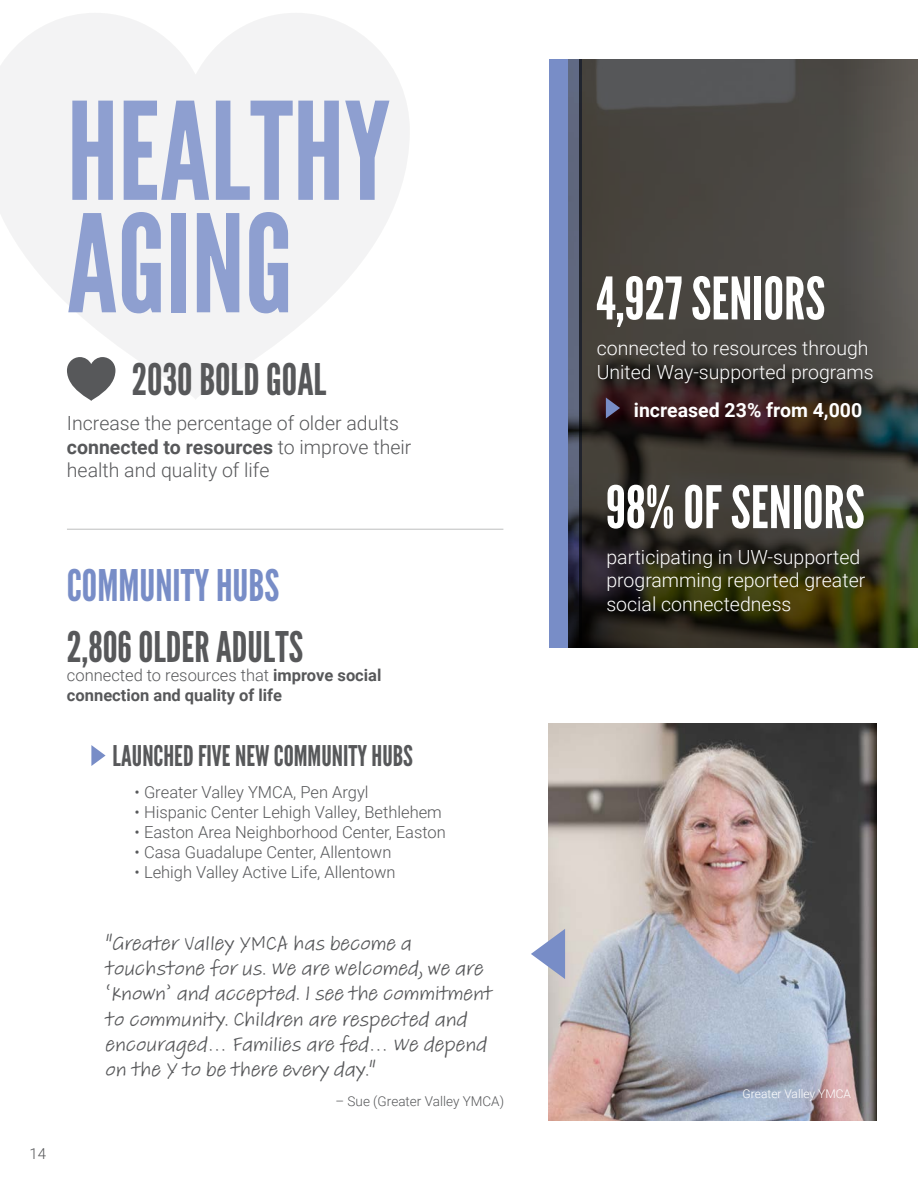
<style>
.page{position:relative;width:918px;height:1188px;background:#fff}
.page>*{position:absolute;margin:0;border:0;box-sizing:border-box;transform-origin:0 0}
.t1{font:135px/112.5px "League Gothic";color:#8e9fd0}
.t2{font:58.5px "League Gothic";color:#fff}
.t3{font:43.5px "League Gothic";color:#788dc7}
.t4{font:43.5px "League Gothic";color:#57585a}
.t5{font:42.15px "League Gothic";color:#57585a}
.t6{font:28.5px "League Gothic";color:#57585a}
.t7{font:21px/25.2px "Adobe Handwriting Tiffany";color:#57585a}
.t8{font:300 19.5px/23.4px "Roboto";color:#fff}
.t9{font:300 19.5px/23.4px "Roboto";color:#57585a}
.t10{font:700 19.5px "Roboto";color:#fff}
.t11{font:300 16.5px "Roboto";color:#57585a}
.t12{font:700 16.5px/19.8px "Roboto";color:#57585a}
.t13{font:300 15px "Roboto";color:#57585a}
.t14{font:300 13.5px "Roboto";color:#57585a}
.t15{font:300 12px "Roboto";color:#fff}
.s1{font-weight:700}
.s2{font-weight:300}
</style>
<div class="page">
<svg style="left:0;top:13px;width:409px;height:386px;fill:#f3f3f4"></svg>
<hr style="left:67px;top:529px;width:436px;height:1px;background:#57585a">
<svg style="left:91px;top:745px;width:15px;height:21px"></svg>
<svg style="left:67px;top:357px;width:48px;height:44px"></svg>
<img style="left:549px;top:724px;width:328px;height:397px">
<svg style="left:582px;top:59px;width:336px;height:589px;background:#403d35"></svg>
<svg style="left:606px;top:398px;width:14px;height:20px"></svg>
<svg style="left:549px;top:59px;width:33px;height:589px;background:#617099"></svg>
<svg style="left:531px;top:929px;width:34px;height:50px"></svg>
<p class="t1" style="left:67px;top:96px;width:325px">HEALTHY<br>AGING</p>
<p class="t4" style="left:132px;top:354px;width:196px">2030 BOLD GOAL</p>
<p class="t9" style="left:67px;top:411px;width:346px">Increase the percentage of older adults <span class="s1">connected to resources</span> to improve their health and quality of life</p>
<p class="t13" style="left:29px;top:1144px;width:18px">14</p>
<p class="t3" style="left:67px;top:559px;width:214px">COMMUNITY HUBS</p>
<p class="t5" style="left:67px;top:622px;width:238px">2,806 OLDER ADULTS</p>
<p class="t12" style="left:67px;top:665px;width:316px"><span class="s2">connected to resources that</span> improve social connection and quality of life</p>
<p class="t6" style="left:113px;top:739px;width:302px">LAUNCHED FIVE NEW COMMUNITY HUBS</p>
<p class="t11" style="left:135px;top:781px;width:235px">• Greater Valley YMCA, Pen Argyl</p>
<p class="t11" style="left:135px;top:801px;width:309px">• Hispanic Center Lehigh Valley, Bethlehem</p>
<p class="t11" style="left:135px;top:821px;width:313px">• Easton Area Neighborhood Center, Easton</p>
<p class="t11" style="left:135px;top:840px;width:258px">• Casa Guadalupe Center, Allentown</p>
<p class="t11" style="left:135px;top:860px;width:262px">• Lehigh Valley Active Life, Allentown</p>
<p class="t7" style="left:106px;top:931px;width:388px">"Greater Valley YMCA has become a touchstone for us. We are welcomed, we are ‘known’ and accepted. I see the commitment to community. Children are respected and encouraged… Families are fed… We depend on the Y to be there every day."</p>
<p class="t14" style="left:336px;top:1092px;width:170px">– Sue (Greater Valley YMCA)</p>
<p class="t2" style="left:596px;top:264px;width:231px">4,927 SENIORS</p>
<p class="t8" style="left:597px;top:336px;width:279px">connected to resources through<br>United Way-supported programs</p>
<p class="t10" style="left:634px;top:396px;width:230px">increased 23% from 4,000</p>
<p class="t2" style="left:606px;top:472px;width:260px">98% OF SENIORS</p>
<p class="t8" style="left:606px;top:545px;width:260px">participating in UW-supported programming reported greater social connectedness</p>
<p class="t15" style="left:743px;top:1085px;width:110px">Greater Valley YMCA</p>
</div>
